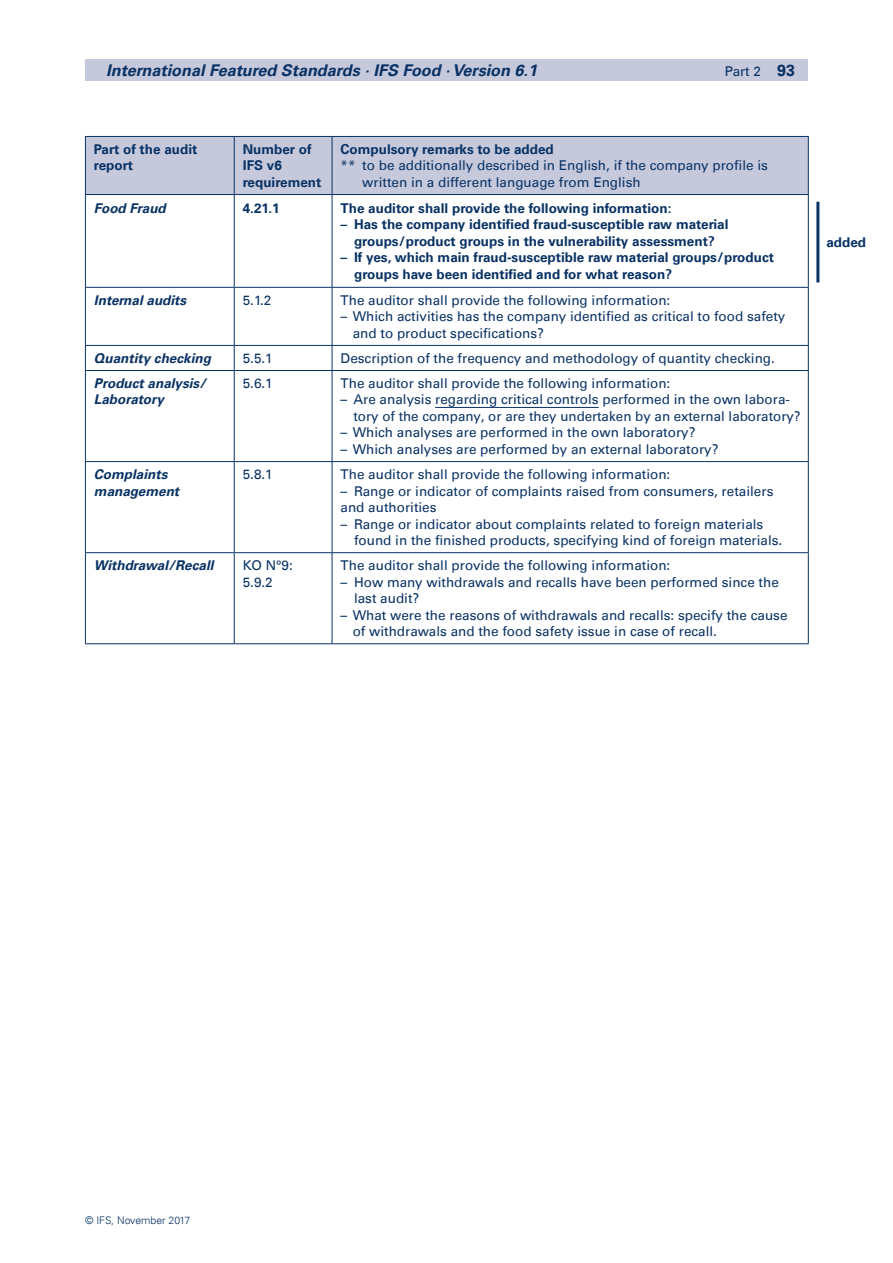
<style>
.page{position:relative;width:893px;height:1263px;background:#fff}
.page>*{position:absolute;margin:0;border:0;box-sizing:border-box;transform-origin:0 0}
.t1{font:italic 700 16.2px "Univers Com 65";color:#093264}
.t2{font:13.5px/16.5px "Univers Com 55 Roman";color:#093264}
.t3{font:700 13.5px/16.5px "Univers Com 65";color:#093264}
.t4{font:italic 700 13.5px/16.5px "Univers Com 65";color:#093264}
.t5{font:300 10.5px "Univers Com 45";color:#093264}
.s1{font-family:"Univers Com 65";font-weight:700;font-size:16.2px}
</style>
<div class="page">
<div style="left:85px;top:60px;width:723px;height:21px;background:#c6c9dc"></div>
<div style="left:86px;top:137px;width:722px;height:57px;background:#c6c9dc"></div>
<hr style="left:234px;top:137px;width:1px;height:57px;background:#093264">
<hr style="left:332px;top:137px;width:1px;height:57px;background:#093264">
<hr style="left:85px;top:287px;width:149px;height:1px;background:#093264">
<hr style="left:234px;top:195px;width:1px;height:92px;background:#093264">
<hr style="left:234px;top:287px;width:98px;height:1px;background:#093264">
<hr style="left:332px;top:195px;width:1px;height:92px;background:#093264">
<hr style="left:332px;top:287px;width:477px;height:1px;background:#093264">
<hr style="left:85px;top:195px;width:1px;height:92px;background:#093264">
<hr style="left:808px;top:195px;width:1px;height:92px;background:#093264">
<hr style="left:85px;top:288px;width:1px;height:57px;background:#093264">
<hr style="left:808px;top:288px;width:1px;height:57px;background:#093264">
<svg style="left:85px;top:346px;width:1px;height:24px"></svg>
<svg style="left:808px;top:346px;width:1px;height:24px"></svg>
<hr style="left:85px;top:371px;width:1px;height:90px;background:#093264">
<hr style="left:808px;top:371px;width:1px;height:90px;background:#093264">
<hr style="left:85px;top:462px;width:1px;height:90px;background:#093264">
<hr style="left:808px;top:462px;width:1px;height:90px;background:#093264">
<hr style="left:85px;top:553px;width:1px;height:90px;background:#093264">
<hr style="left:808px;top:553px;width:1px;height:90px;background:#093264">
<hr style="left:85px;top:136px;width:149px;height:1px;background:#093264">
<hr style="left:85px;top:137px;width:1px;height:57px;background:#093264">
<hr style="left:234px;top:136px;width:98px;height:1px;background:#093264">
<hr style="left:332px;top:136px;width:477px;height:1px;background:#093264">
<hr style="left:808px;top:137px;width:1px;height:57px;background:#093264">
<hr style="left:85px;top:194px;width:149px;height:1px;background:#093264">
<hr style="left:234px;top:194px;width:98px;height:1px;background:#093264">
<hr style="left:332px;top:194px;width:477px;height:1px;background:#093264">
<hr style="left:234px;top:288px;width:1px;height:57px;background:#093264">
<hr style="left:332px;top:288px;width:1px;height:57px;background:#093264">
<hr style="left:85px;top:345px;width:149px;height:1px;background:#093264">
<hr style="left:234px;top:345px;width:98px;height:1px;background:#093264">
<svg style="left:234px;top:346px;width:1px;height:24px"></svg>
<hr style="left:332px;top:345px;width:477px;height:1px;background:#093264">
<svg style="left:332px;top:346px;width:1px;height:24px"></svg>
<hr style="left:85px;top:370px;width:149px;height:1px;background:#093264">
<hr style="left:234px;top:370px;width:98px;height:1px;background:#093264">
<hr style="left:234px;top:371px;width:1px;height:90px;background:#093264">
<hr style="left:332px;top:370px;width:477px;height:1px;background:#093264">
<hr style="left:332px;top:371px;width:1px;height:90px;background:#093264">
<hr style="left:85px;top:461px;width:149px;height:1px;background:#093264">
<hr style="left:234px;top:461px;width:98px;height:1px;background:#093264">
<hr style="left:234px;top:462px;width:1px;height:90px;background:#093264">
<hr style="left:332px;top:461px;width:477px;height:1px;background:#093264">
<hr style="left:332px;top:462px;width:1px;height:90px;background:#093264">
<hr style="left:85px;top:552px;width:149px;height:1px;background:#093264">
<hr style="left:234px;top:552px;width:98px;height:1px;background:#093264">
<hr style="left:234px;top:553px;width:1px;height:90px;background:#093264">
<hr style="left:332px;top:552px;width:477px;height:1px;background:#093264">
<hr style="left:332px;top:553px;width:1px;height:90px;background:#093264">
<hr style="left:85px;top:643px;width:149px;height:1px;background:#093264">
<hr style="left:234px;top:643px;width:98px;height:1px;background:#093264">
<hr style="left:332px;top:643px;width:477px;height:1px;background:#093264">
<hr style="left:435px;top:407px;width:164px;height:1px;background:#093264">
<hr style="left:816px;top:202px;width:3px;height:80px;background:#093264">
<p class="t1" style="left:106px;top:60px;width:432px">International Featured Standards · IFS Food · Version 6.1</p>
<p class="t2" style="left:725px;top:62px;width:72px">Part 2 <span class="s1">93</span></p>
<p class="t3" style="left:94px;top:141px;width:105px">Part of the audit report</p>
<p class="t3" style="left:243px;top:141px;width:80px">Number of<br>IFS v6 requirement</p>
<p class="t3" style="left:341px;top:141px;width:215px">Compulsory remarks to be added</p>
<p class="t2" style="left:362px;top:157px;width:407px;text-indent:-22px">** to be additionally described in English, if the company profile is written in a different language from English</p>
<p class="t4" style="left:94px;top:200px;width:73px">Food Fraud</p>
<p class="t3" style="left:243px;top:200px;width:38px">4.21.1</p>
<p class="t3" style="left:341px;top:200px;width:332px">The auditor shall provide the following information:</p>
<p class="t3" style="left:341px;top:216px;width:389px;text-align:center">– Has the company identified fraud-susceptible raw material groups/product groups in the vulnerability assessment?</p>
<p class="t3" style="left:354px;top:249px;width:421px;text-indent:-14px">– If yes, which main fraud-susceptible raw material groups/product groups have been identified and for what reason?</p>
<p class="t4" style="left:94px;top:292px;width:94px">Internal audits</p>
<p class="t2" style="left:243px;top:292px;width:30px">5.1.2</p>
<p class="t2" style="left:341px;top:292px;width:331px">The auditor shall provide the following information:</p>
<p class="t2" style="left:353px;top:308px;width:434px;text-indent:-12px">– Which activities has the company identified as critical to food safety and to product specifications?</p>
<p class="t4" style="left:94px;top:350px;width:119px">Quantity checking</p>
<p class="t2" style="left:243px;top:350px;width:32px">5.5.1</p>
<p class="t2" style="left:341px;top:350px;width:436px">Description of the frequency and methodology of quantity checking.</p>
<p class="t4" style="left:94px;top:375px;width:113px">Product analysis/<br>Laboratory</p>
<p class="t2" style="left:243px;top:375px;width:32px">5.6.1</p>
<p class="t2" style="left:341px;top:375px;width:331px">The auditor shall provide the following information:</p>
<p class="t2" style="left:353px;top:391px;width:449px;text-indent:-13px">– Are analysis regarding critical controls performed in the own labora&shy;tory of the company, or are they undertaken by an external laboratory?</p>
<p class="t2" style="left:341px;top:424px;width:356px">– Which analyses are performed in the own laboratory?</p>
<p class="t2" style="left:341px;top:441px;width:379px">– Which analyses are performed by an external laboratory?</p>
<p class="t4" style="left:94px;top:466px;width:87px">Complaints management</p>
<p class="t2" style="left:243px;top:466px;width:32px">5.8.1</p>
<p class="t2" style="left:341px;top:466px;width:331px">The auditor shall provide the following information:</p>
<p class="t2" style="left:341px;top:482px;width:435px">– Range or indicator of complaints raised from consumers, retailers and authorities</p>
<p class="t2" style="left:354px;top:515px;width:430px;text-indent:-14px">– Range or indicator about complaints related to foreign materials found in the finished products, specifying kind of foreign materials.</p>
<p class="t4" style="left:94px;top:557px;width:121px">Withdrawal/Recall</p>
<p class="t2" style="left:243px;top:557px;width:51px">KO N°9:<br>5.9.2</p>
<p class="t2" style="left:341px;top:557px;width:331px">The auditor shall provide the following information:</p>
<p class="t2" style="left:354px;top:574px;width:426px;text-indent:-14px">– How many withdrawals and recalls have been performed since the last audit?</p>
<p class="t2" style="left:353px;top:607px;width:436px;text-indent:-12px">– What were the reasons of withdrawals and recalls: specify the cause of withdrawals and the food safety issue in case of recall.</p>
<p class="t3" style="left:826px;top:234px;width:41px">added</p>
<p class="t5" style="left:85px;top:1214px;width:107px">© IFS, November 2017</p>
</div>
